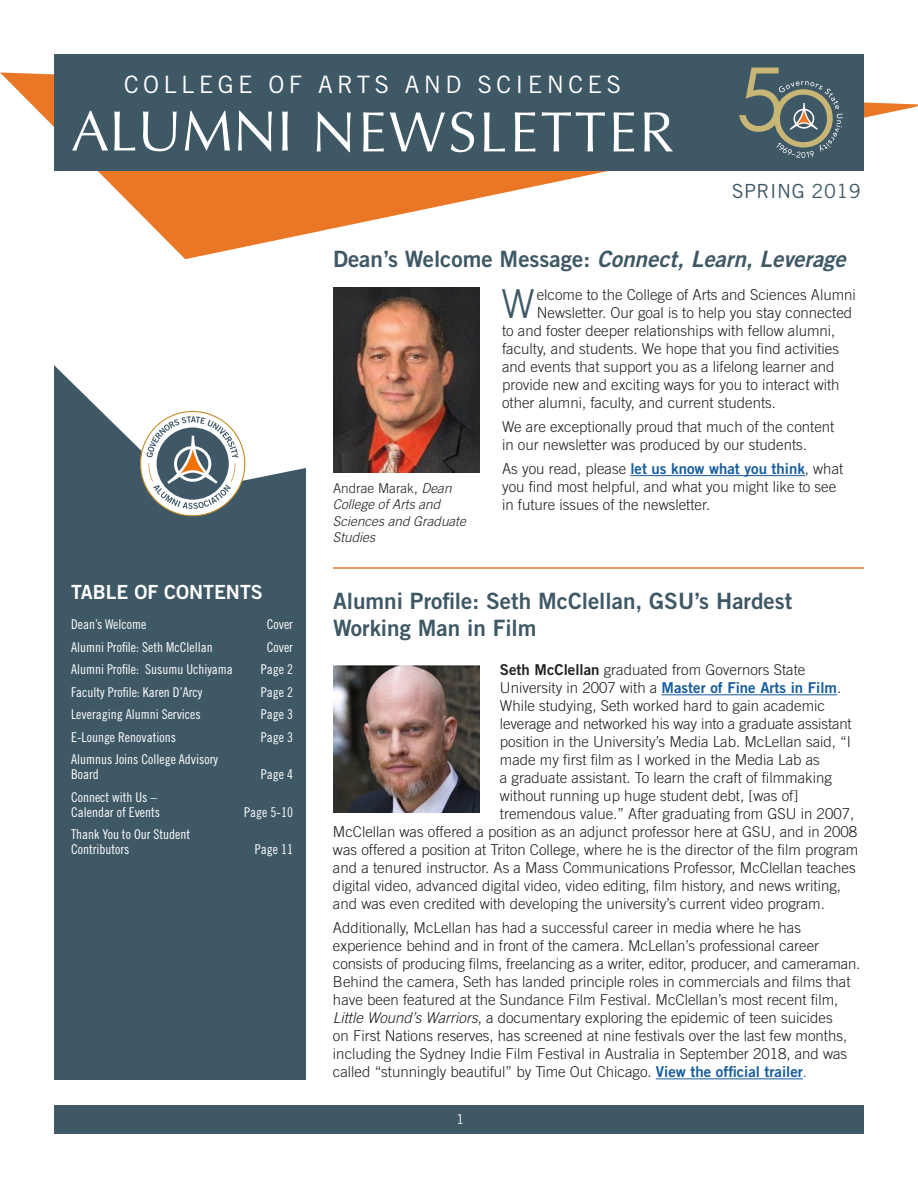
<style>
.page{position:relative;width:918px;height:1188px;background:#fff}
.page>*{position:absolute;margin:0;border:0;box-sizing:border-box;transform-origin:0 0}
.t1{font:57px "Optima";letter-spacing:.04em;color:#fff}
.t2{font:300 39.9px "Trade Gothic LT Std";color:#3f5866}
.t3{font:24px "Trade Gothic LT Std";letter-spacing:.18em;color:#fff}
.t4{font:22.5px/27px "Trade Gothic LT Std Bd 2";color:#3f5866}
.t5{font:22.5px "Trade Gothic LT Std Bd 2 Obl";color:#3f5866}
.t6{font:19.5px "Trade Gothic LT Std Bd 2";color:#fff}
.t7{font:19.5px "Trade Gothic LT Std";letter-spacing:.025em;color:#3f5866}
.t8{font:300 15px/18px "Trade Gothic LT Std";color:#231f20}
.t9{font:13.5px/15px "Trade Gothic LT Std Cn 18";color:#fff}
.t10{font:italic 300 13.5px/16.2px "Trade Gothic LT Std";color:#231f20}
.t11{font:300 13.5px "Trade Gothic LT Std";color:#231f20}
.t12{font:13.5px "Trade Gothic LT Std";color:#fff}
.s1{font-family:"Trade Gothic LT Std Bd 2"}
.s2{font-style:italic}
.s3{font-family:"Trade Gothic LT Std Bd 2";font-weight:400;color:#175d9e}
.s4{font-family:"Trade Gothic LT Std Bd 2";font-weight:400}
.s5{color:#3f5866}
</style>
<div class="page">
<div style="left:54px;top:1105px;width:810px;height:29px;background:#3f5866"></div>
<svg style="left:0;top:72px;width:918px;height:187px"></svg>
<hr style="left:662px;top:694px;width:175px;height:1px;background:#175d9e">
<hr style="left:656px;top:1079px;width:147px;height:1px;background:#175d9e">
<svg style="left:54px;top:365px;width:252px;height:715px;background:#4e6572"></svg>
<div style="left:54px;top:54px;width:810px;height:116px;background:#3f5866"></div>
<hr style="left:630px;top:475px;width:175px;height:1px;background:#175d9e">
<svg style="left:739px;top:68px;width:104px;height:90px"></svg>
<img style="left:333px;top:288px;width:147px;height:185px">
<img style="left:333px;top:666px;width:147px;height:147px">
<svg style="left:140px;top:411px;width:105px;height:105px"></svg>
<hr style="left:333px;top:567px;width:531px;height:2px;background:#e97726">
<p class="t3" style="left:124px;top:70px;width:499px">COLLEGE OF ARTS AND SCIENCES</p>
<p class="t1" style="left:71px;top:99px;width:604px">ALUMNI NEWSLETTER</p>
<p class="t7" style="left:732px;top:180px;width:130px">SPRING 2019</p>
<p class="t5" style="left:333px;top:245px;width:514px"><span class="s1">Dean’s Welcome Message:</span> Connect, Learn, Leverage</p>
<p class="t6" style="left:71px;top:580px;width:193px">TABLE OF CONTENTS</p>
<p class="t9" style="left:71px;top:617px;width:77px">Dean’s Welcome</p>
<p class="t9" style="left:267px;top:617px;width:28px">Cover</p>
<p class="t9" style="left:71px;top:639px;width:143px">Alumni Profile: Seth McClellan</p>
<p class="t9" style="left:267px;top:639px;width:28px">Cover</p>
<p class="t9" style="left:71px;top:662px;width:163px">Alumni Profile: Susumu Uchiyama</p>
<p class="t9" style="left:261px;top:662px;width:34px">Page 2</p>
<p class="t9" style="left:71px;top:684px;width:133px">Faculty Profile: Karen D’Arcy</p>
<p class="t9" style="left:261px;top:684px;width:34px">Page 2</p>
<p class="t9" style="left:71px;top:707px;width:131px">Leveraging Alumni Services</p>
<p class="t9" style="left:261px;top:707px;width:34px">Page 3</p>
<p class="t9" style="left:71px;top:729px;width:106px">E-Lounge Renovations</p>
<p class="t9" style="left:261px;top:729px;width:34px">Page 3</p>
<p class="t9" style="left:71px;top:752px;width:148px">Alumnus Joins College Advisory<br>Board</p>
<p class="t9" style="left:261px;top:767px;width:34px">Page 4</p>
<p class="t9" style="left:71px;top:789px;width:91px">Connect with Us –<br>Calendar of Events</p>
<p class="t9" style="left:71px;top:827px;width:121px">Thank You to Our Student<br>Contributors</p>
<p class="t9" style="left:244px;top:804px;width:50px">Page 5-10</p>
<p class="t9" style="left:255px;top:842px;width:40px">Page 11</p>
<p class="t11" style="left:333px;top:480px;width:120px">Andrae Marak, <span class="s2">Dean</span></p>
<p class="t10" style="left:333px;top:497px;width:134px">College of Arts and<br>Sciences and Graduate<br>Studies</p>
<p class="t2" style="left:501px;top:280px;width:35px">W</p>
<p class="t8" style="left:537px;top:286px;width:321px">elcome to the College of Arts and Sciences Alumni</p>
<p class="t8" style="left:537px;top:304px;width:317px">Newsletter. Our goal is to help you stay connected</p>
<p class="t8" style="left:502px;top:322px;width:335px">to and foster deeper relationships with fellow alumni,</p>
<p class="t8" style="left:502px;top:340px;width:339px">faculty, and students. We hope that you find activities</p>
<p class="t8" style="left:502px;top:358px;width:334px">and events that support you as a lifelong learner and</p>
<p class="t8" style="left:502px;top:376px;width:339px">provide new and exciting ways for you to interact with</p>
<p class="t8" style="left:502px;top:394px;width:275px">other alumni, faculty, and current students.</p>
<p class="t8" style="left:502px;top:418px;width:334px">We are exceptionally proud that much of the content in our newsletter was produced by our students.</p>
<p class="t8" style="left:502px;top:460px;width:343px">As you read, please <span class="s3">let us know what you think</span>, what you find most helpful, and what you might like to see in future issues of the newsletter.</p>
<p class="t4" style="left:333px;top:587px;width:461px">Alumni Profile: Seth McClellan, GSU’s Hardest<br>Working Man in Film</p>
<p class="t8" style="left:500px;top:661px;width:307px"><span class="s4">Seth McClellan</span> graduated from Governors State</p>
<p class="t8" style="left:500px;top:679px;width:343px">University in 2007 with a <span class="s3">Master of Fine Arts in Film</span>.</p>
<p class="t8" style="left:500px;top:697px;width:327px">While studying, Seth worked hard to gain academic</p>
<p class="t8" style="left:500px;top:715px;width:353px">leverage and networked his way into a graduate assistant</p>
<p class="t8" style="left:500px;top:733px;width:353px">position in the University’s Media Lab. McLellan said, “I</p>
<p class="t8" style="left:500px;top:751px;width:322px">made my first film as I worked in the Media Lab as</p>
<p class="t8" style="left:500px;top:769px;width:333px">a graduate assistant. To learn the craft of filmmaking</p>
<p class="t8" style="left:500px;top:787px;width:300px">without running up huge student debt, [was of]</p>
<p class="t8" style="left:500px;top:805px;width:356px">tremendous value.” After graduating from GSU in 2007,</p>
<p class="t8" style="left:333px;top:823px;width:526px">McClellan was offered a position as an adjunct professor here at GSU, and in 2008</p>
<p class="t8" style="left:333px;top:841px;width:527px">was offered a position at Triton College, where he is the director of the film program</p>
<p class="t8" style="left:333px;top:859px;width:524px">and a tenured instructor. As a Mass Communications Professor, McClellan teaches</p>
<p class="t8" style="left:333px;top:877px;width:510px">digital video, advanced digital video, video editing, film history, and news writing,</p>
<p class="t8" style="left:333px;top:895px;width:493px">and was even credited with developing the university’s current video program.</p>
<p class="t8" style="left:333px;top:919px;width:529px">Additionally, McLellan has had a successful career in media where he has experience behind and in front of the camera. McLellan’s professional career consists of producing films, freelancing as a writer, editor, producer, and cameraman.<br>Behind the camera, Seth has landed principle roles in commercials and films that have been featured at the Sundance Film Festival. McClellan’s most recent film, <span class="s2">Little Wound’s Warriors</span>, a documentary exploring the epidemic of teen suicides<br>on First Nations reserves, has screened at nine festivals over the last few months, including the Sydney Indie Film Festival in Australia in September 2018, and was called “stunningly beautiful” by Time Out Chicago. <span class="s3">View the official trailer</span><span class="s5">.</span></p>
<p class="t12" style="left:456px;top:1111px;width:10px">1</p>
</div>
